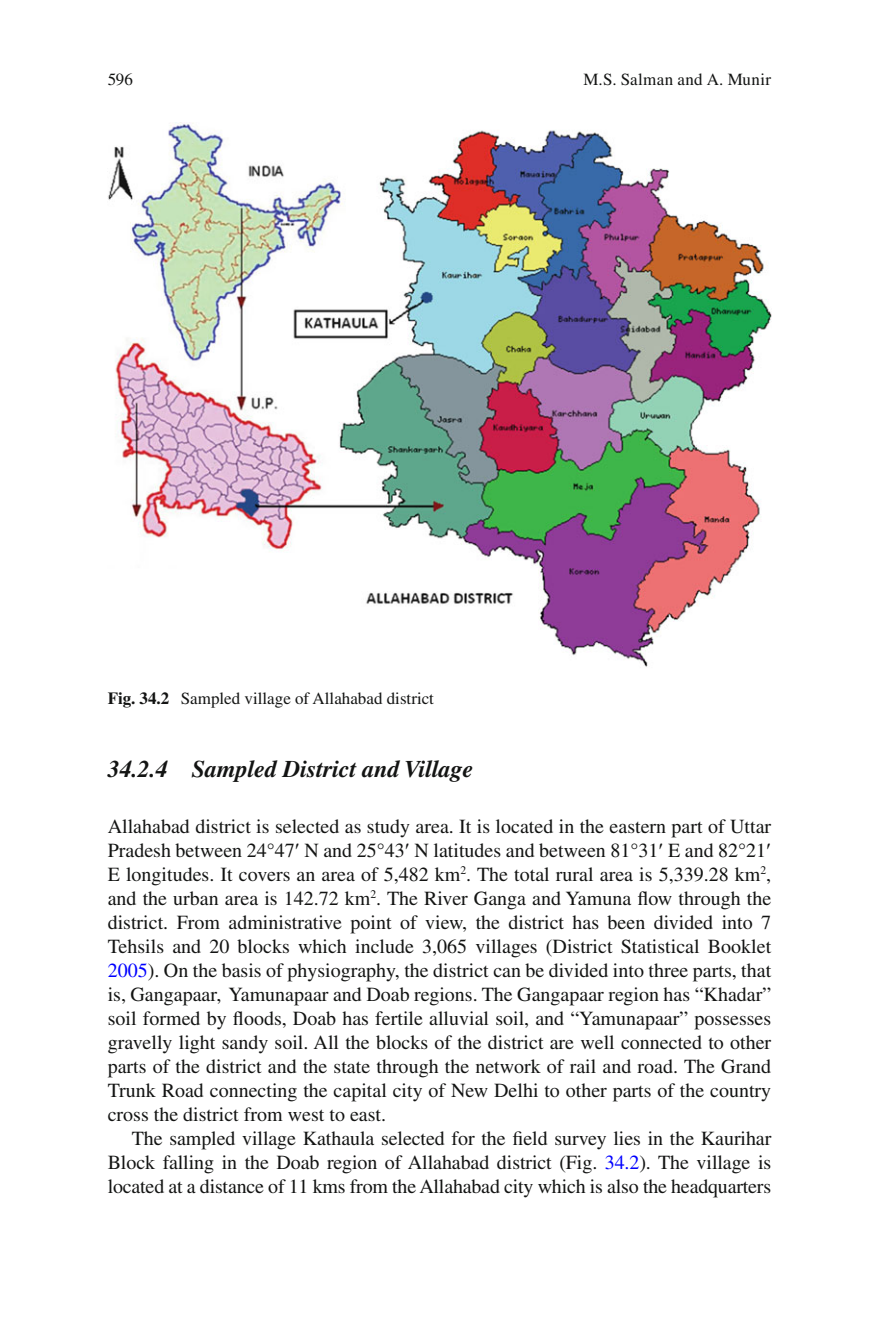
<style>
.page{position:relative;width:879px;height:1333px;background:#fff}
.page>*{position:absolute;margin:0;border:0;box-sizing:border-box;transform-origin:0 0}
.t1{font:italic 700 24px "Times";color:#131413}
.t2{font:20px/24px "Times";color:#131413}
.t3{font:17px "Times";color:#131413}
.t4{font:17px "Times";letter-spacing:.02em;color:#131413}
.s1{font-weight:700}
.s2{color:#00f}
</style>
<div class="page">
<img style="left:108px;top:122px;width:663px;height:545px">
<p class="t3" style="left:108px;top:73px;width:27px">596</p>
<p class="t4" style="left:583px;top:73px;width:189px">M.S. Salman and A. Munir</p>
<p class="t3" style="left:108px;top:692px;width:328px"><span class="s1">Fig. 34.2</span> Sampled village of Allahabad district</p>
<p class="t1" style="left:108px;top:759px;width:367px">34.2.4 Sampled District and Village</p>
<p class="t2" style="left:108px;top:815px;width:665px">Allahabad district is selected as study area. It is located in the eastern part of Uttar Pradesh between 24°47 N and 25°43 N latitudes and between 81°31 E and 82°21<br>E longitudes. It covers an area of 5,482 km <sup>2</sup> . The total rural area is 5,339.28 km <sup>2</sup> , and the urban area is 142.72 km <sup>2</sup> . The River Ganga and Yamuna fl ow through the district. From administrative point of view, the district has been divided into 7<br>Tehsils and 20 blocks which include 3,065 villages (District Statistical Booklet <span class="s2">2005</span> ) . On the basis of physiography, the district can be divided into three parts, that is, Gangapaar, Yamunapaar and Doab regions. The Gangapaar region has “Khadar” soil formed by fl oods, Doab has fertile alluvial soil, and “Yamunapaar” possesses gravelly light sandy soil. All the blocks of the district are well connected to other parts of the district and the state through the network of rail and road. The Grand Trunk Road connecting the capital city of New Delhi to other parts of the country cross the district from west to east.</p>
<p class="t2" style="left:108px;top:1127px;width:665px;text-align:justify;text-indent:24px">The sampled village Kathaula selected for the fi eld survey lies in the Kaurihar Block falling in the Doab region of Allahabad district (Fig. <span class="s2">34.2</span> ). The village is located at a distance of 11 kms from the Allahabad city which is also the headquarters</p>
</div>
